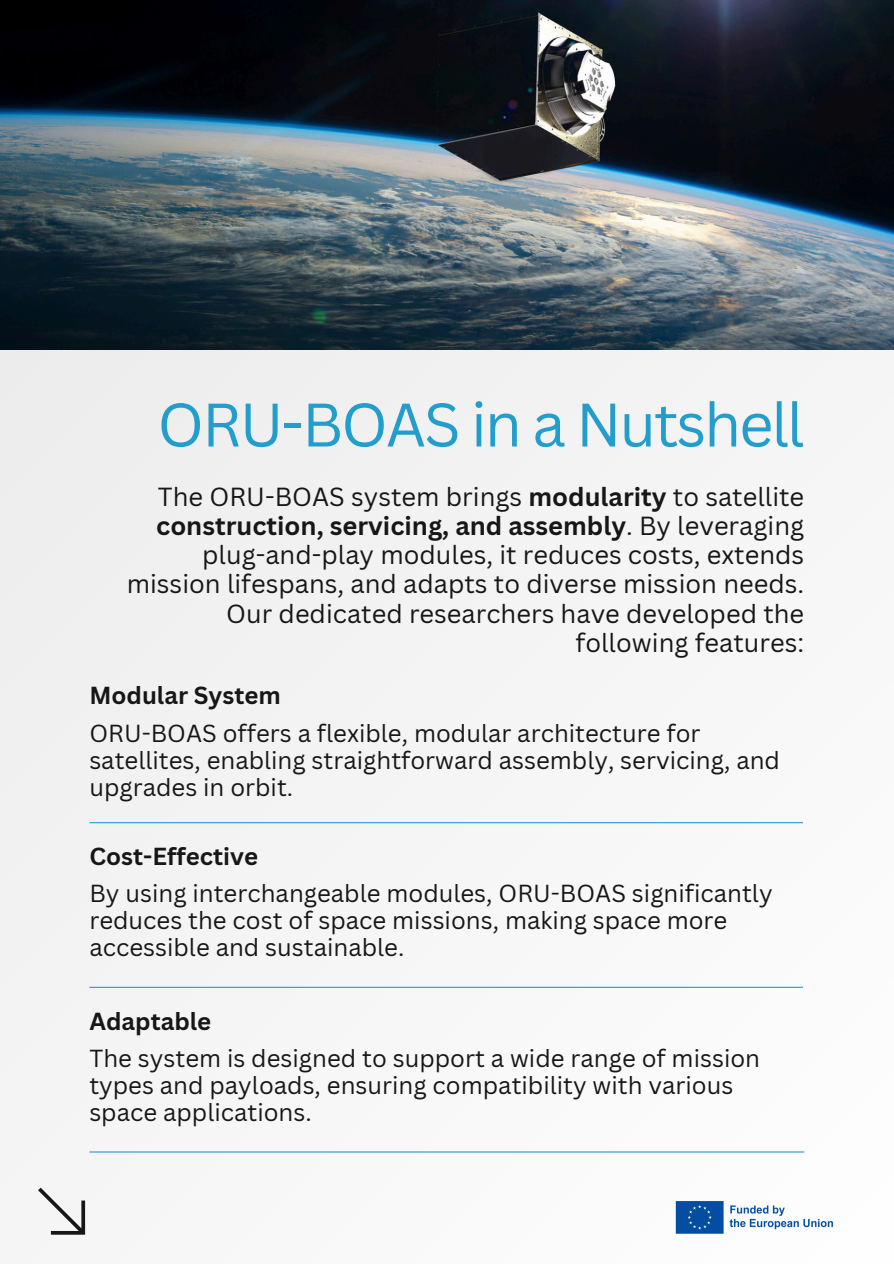
<style>
.page{position:relative;width:894px;height:1264px;background:#fff}
.page>*{position:absolute;margin:0;border:0;box-sizing:border-box;transform-origin:0 0}
.t1{font:60px "Canva Sans";letter-spacing:-.035em;color:#239dcc}
.t2{font:25.5px/29.2px "Canva Sans";color:#171717;text-align:right}
.t3{font:24px/27px "Canva Sans";color:#171717}
.t4{font:700 24px "Canva Sans";color:#171717}
.s1{font-weight:700}
</style>
<div class="page">
<div style="left:0;top:0;width:893px;height:1263px;background:#f5f5f5"></div>
<img style="left:0;top:0;width:893px;height:350px">
<hr style="left:89px;top:822px;width:713px;height:1px;background:#239dcc">
<hr style="left:89px;top:986px;width:713px;height:1px;background:#239dcc">
<hr style="left:89px;top:1151px;width:715px;height:1px;background:#239dcc">
<img style="left:675px;top:1201px;width:158px;height:33px">
<svg style="left:38px;top:1187px;width:47px;height:47px"></svg>
<p class="t1" style="left:157px;top:382px;width:648px">ORU-BOAS in a Nutshell</p>
<p class="t2" style="left:127px;top:481px;width:678px">The ORU-BOAS system brings <span class="s1">modularity</span> to satellite <span class="s1">construction, servicing, and assembly</span>. By leveraging plug-and-play modules, it reduces costs, extends mission lifespans, and adapts to diverse mission needs.<br>Our dedicated researchers have developed the following features:</p>
<p class="t4" style="left:89px;top:678px;width:193px">Modular System</p>
<h2 class="t3" style="left:89px;top:719px;width:692px">ORU-BOAS offers a flexible, modular architecture for satellites, enabling straightforward assembly, servicing, and upgrades in orbit.</h2>
<p class="t4" style="left:89px;top:839px;width:170px">Cost-Effective</p>
<h2 class="t3" style="left:89px;top:879px;width:684px">By using interchangeable modules, ORU-BOAS significantly reduces the cost of space missions, making space more accessible and sustainable.</h2>
<p class="t4" style="left:89px;top:1004px;width:123px">Adaptable</p>
<p class="t3" style="left:89px;top:1043px;width:672px">The system is designed to support a wide range of mission types and payloads, ensuring compatibility with various space applications.</p>
</div>
